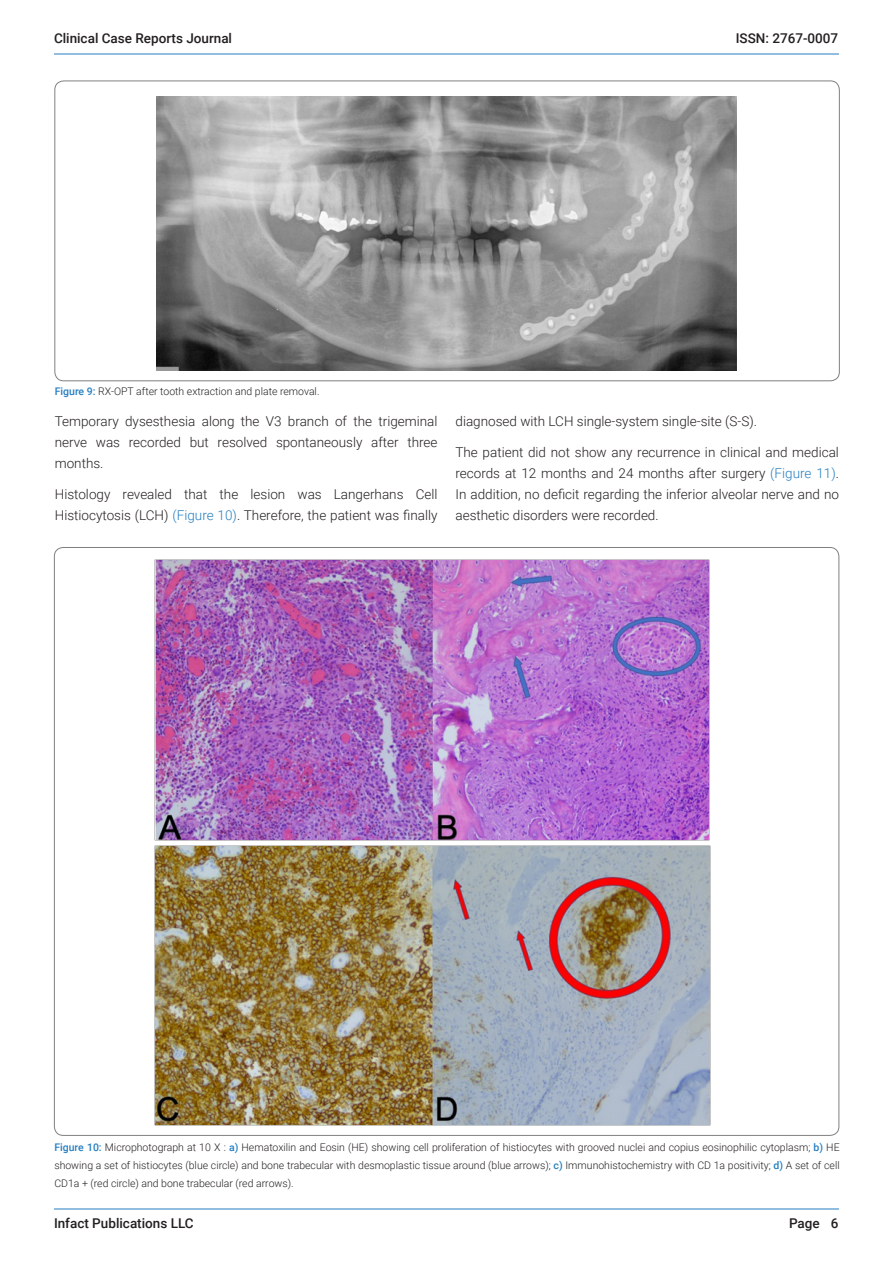
<style>
.page{position:relative;width:893px;height:1263px;background:#fff}
.page>*{position:absolute;margin:0;border:0;box-sizing:border-box;transform-origin:0 0}
.Text__7{font:300 13.5px/21px "Roboto";color:#231f20;text-align:justify}
.t1{font:500 13.5px "Roboto";color:#231f20}
.figure_text{font:300 10.5px/18px "Roboto";color:#231f20;text-align:justify}
.s1{font-weight:500;color:#247ec2}
.s2{color:#247ec2}
</style>
<div class="page">
<img style="left:157px;top:96px;width:579px;height:275px">
<img style="left:155px;top:559px;width:555px;height:281px">
<img style="left:155px;top:845px;width:556px;height:280px">
<hr style="left:54px;top:54px;width:785px;height:1px;background:#267dc2">
<hr style="left:54px;top:1208px;width:785px;height:1px;background:#267dc2">
<p class="t1" style="left:54px;top:29px;width:180px">Clinical Case Reports Journal</p>
<p class="t1" style="left:736px;top:29px;width:104px">ISSN: 2767-0007</p>
<p class="figure_text" style="left:55px;top:382px;width:266px"><span class="s1">Figure 9:</span> RX-OPT after tooth extraction and plate removal.</p>
<p class="Text__7" style="left:55px;top:410px;width:384px">Temporary dysesthesia along the V3 branch of the trigeminal nerve was recorded but resolved spontaneously after three months.</p>
<p class="Text__7" style="left:55px;top:483px;width:384px">Histology revealed that the lesion was Langerhans Cell<br>Histiocytosis (LCH) <span class="s2">(Figure 10)</span>. Therefore, the patient was finally</p>
<p class="Text__7" style="left:455px;top:410px;width:303px">diagnosed with LCH single-system single-site (S-S).</p>
<p class="Text__7" style="left:455px;top:441px;width:385px">The patient did not show any recurrence in clinical and medical records at 12 months and 24 months after surgery <span class="s2">(Figure 11)</span>.<br>In addition, no deficit regarding the inferior alveolar nerve and no aesthetic disorders were recorded.</p>
<p class="figure_text" style="left:54px;top:1138px;width:787px"><span class="s1">Figure 10:</span> Microphotograph at 10 X : <span class="s1">a)</span> Hematoxilin and Eosin (HE) showing cell proliferation of histiocytes with grooved nuclei and copius eosinophilic cytoplasm; <span class="s1">b)</span> HE showing a set of histiocytes (blue circle) and bone trabecular with desmoplastic tissue around (blue arrows); <span class="s1">c)</span> Immunohistochemistry with CD 1a positivity; <span class="s1">d)</span> A set of cell CD1a + (red circle) and bone trabecular (red arrows).</p>
<p class="t1" style="left:54px;top:1213px;width:141px">Infact Publications LLC</p>
<p class="t1" style="left:789px;top:1213px;width:51px">Page 6</p>
</div>
